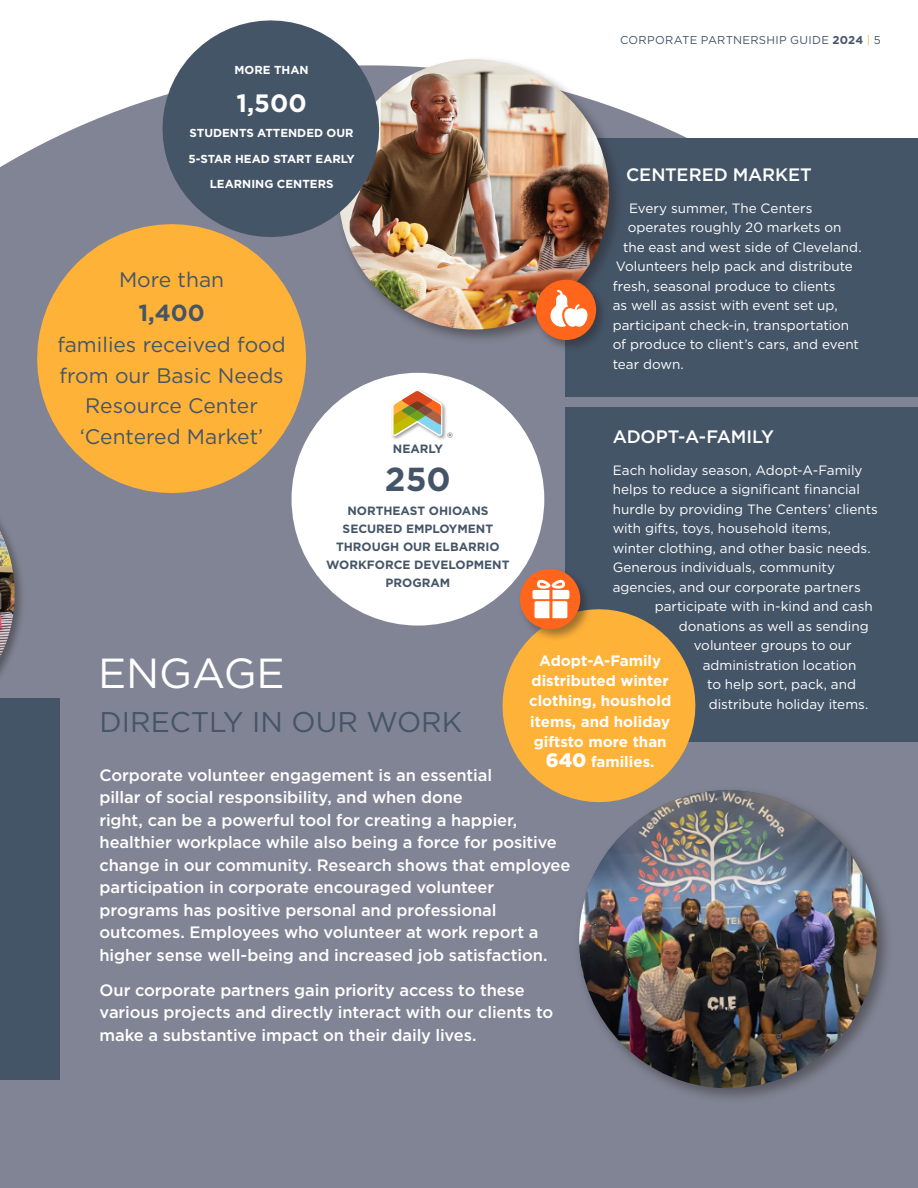
<style>
.page{position:relative;width:918px;height:1188px;background:#fff}
.page>*{position:absolute;margin:0;border:0;box-sizing:border-box;transform-origin:0 0}
._104_Number_DBlue{font:42px "Gotham";color:#fff}
.t1{font:700 33.3px "Gotham";color:#455568}
.t2{font:28.5px "Gotham";color:#455568}
.t3{font:700 25.05px "Gotham";color:#fff}
.t4{font:700 23.25px "Gotham";color:#455568}
.t5{font:21px/30.9px "Gotham";color:#455568;text-align:center}
._9_Slogan_DBlue{font:500 18px "Gotham";letter-spacing:-.005em;color:#fff}
._9_Slogan_DBlue-2{font:500 16.5px/22.5px "Gotham";letter-spacing:-.005em;color:#fff}
.t6{font:700 15px/20.2px "Gotham";color:#fff;text-align:center}
._10_Subtitles_Blue{font:14.7px "Gotham";color:#455568}
._9_Slogan_DBlue-3{font:13.5px "Gotham";color:#fff}
.t7{font:700 12px/18px "Gotham";color:#455568;text-align:center}
.t8{font:700 11.55px "Gotham";color:#fff}
.t9{font:11.4px "Gotham";letter-spacing:.03em;color:#455568}
.s1{font-weight:700}
.s2{color:#ffb238}
.s3{font-weight:900;font-size:19.5px}
</style>
<div class="page">
<div style="left:0;top:99px;width:918px;height:1089px;background:#818494"></div>
<div style="left:292px;top:373px;width:252px;height:253px;background:#fff;border-radius:50%"></div>
<div style="left:0;top:698px;width:59px;height:382px;background:#455568"></div>
<div style="left:566px;top:138px;width:352px;height:259px;background:#455568"></div>
<div style="left:566px;top:407px;width:352px;height:335px;background:#455568"></div>
<div style="left:0;top:448px;width:26px;height:301px;background:#231f20;opacity:.44"></div>
<img style="left:0;top:531px;width:15px;height:126px">
<div style="left:335px;top:55px;width:289px;height:290px;background:#231f20;opacity:.45"></div>
<img style="left:339px;top:59px;width:270px;height:271px;border-radius:135px">
<svg style="left:18px;top:205px;width:307px;height:307px;background:#d4a45c"></svg>
<div style="left:533px;top:277px;width:76px;height:76px;background:#231f20;opacity:.44"></div>
<div style="left:536px;top:280px;width:60px;height:60px;background:#ff661c;border-radius:50%"></div>
<svg style="left:551px;top:290px;width:36px;height:37px"></svg>
<svg style="left:150px;top:20px;width:241px;height:229px;background:#6b727b"></svg>
<div style="left:391px;top:389px;width:56px;height:52px;background:#231f20;opacity:.44"></div>
<svg style="left:392px;top:390px;width:50px;height:46px"></svg>
<div style="left:574px;top:785px;width:319px;height:319px;background:#231f20;opacity:.44"></div>
<img style="left:579px;top:790px;width:298px;height:298px;border-radius:149px">
<svg style="left:489px;top:596px;width:220px;height:220px;background:#c69954"></svg>
<div style="left:517px;top:566px;width:76px;height:76px;background:#231f20;opacity:.44"></div>
<div style="left:520px;top:569px;width:60px;height:60px;background:#ff661c;border-radius:50%"></div>
<svg style="left:532px;top:580px;width:37px;height:38px"></svg>
<p class="t9" style="left:620px;top:32px;width:262px">CORPORATE PARTNERSHIP GUIDE <span class="s1">2024</span> <span class="s2">|</span> 5</p>
<p class="t8" style="left:235px;top:63px;width:76px">MORE THAN</p>
<p class="t3" style="left:237px;top:86px;width:72px">1,500</p>
<p class="t8" style="left:190px;top:126px;width:166px">STUDENTS ATTENDED OUR</p>
<p class="t8" style="left:188px;top:151px;width:168px">5-STAR HEAD START EARLY</p>
<p class="t8" style="left:210px;top:177px;width:125px">LEARNING CENTERS</p>
<p class="_9_Slogan_DBlue" style="left:626px;top:162px;width:187px">CENTERED MARKET</p>
<p class="_9_Slogan_DBlue-3" style="left:629px;top:199px;width:185px">Every summer, The Centers</p>
<p class="_9_Slogan_DBlue-3" style="left:628px;top:219px;width:215px">operates roughly 20 markets on</p>
<p class="_9_Slogan_DBlue-3" style="left:623px;top:238px;width:240px">the east and west side of Cleveland.</p>
<p class="_9_Slogan_DBlue-3" style="left:616px;top:258px;width:239px">Volunteers help pack and distribute</p>
<p class="_9_Slogan_DBlue-3" style="left:613px;top:277px;width:224px">fresh, seasonal produce to clients</p>
<p class="_9_Slogan_DBlue-3" style="left:613px;top:297px;width:227px">as well as assist with event set up,</p>
<p class="_9_Slogan_DBlue-3" style="left:613px;top:316px;width:238px">participant check-in, transportation</p>
<p class="_9_Slogan_DBlue-3" style="left:613px;top:336px;width:248px">of produce to client’s cars, and event</p>
<p class="_9_Slogan_DBlue-3" style="left:613px;top:355px;width:73px">tear down.</p>
<p class="t5" style="left:119px;top:263px;width:107px">More than</p>
<p class="t4" style="left:138px;top:297px;width:68px">1,400</p>
<p class="t5" style="left:57px;top:328px;width:230px">families received food from our Basic Needs<br>Resource Center ‘Centered Market’</p>
<p class="_9_Slogan_DBlue" style="left:613px;top:425px;width:163px">ADOPT-A-FAMILY</p>
<p class="_9_Slogan_DBlue-3" style="left:613px;top:462px;width:251px">Each holiday season, Adopt-A-Family</p>
<p class="_9_Slogan_DBlue-3" style="left:613px;top:481px;width:249px">helps to reduce a significant financial</p>
<p class="_9_Slogan_DBlue-3" style="left:613px;top:501px;width:267px">hurdle by providing The Centers’ clients</p>
<p class="_9_Slogan_DBlue-3" style="left:613px;top:520px;width:220px">with gifts, toys, household items,</p>
<p class="_9_Slogan_DBlue-3" style="left:613px;top:540px;width:260px">winter clothing, and other basic needs.</p>
<p class="_9_Slogan_DBlue-3" style="left:613px;top:559px;width:224px">Generous individuals, community</p>
<p class="_9_Slogan_DBlue-3" style="left:613px;top:579px;width:250px">agencies, and our corporate partners</p>
<p class="_9_Slogan_DBlue-3" style="left:655px;top:598px;width:220px">participate with in-kind and cash</p>
<p class="_9_Slogan_DBlue-3" style="left:679px;top:618px;width:192px">donations as well as sending</p>
<p class="_9_Slogan_DBlue-3" style="left:694px;top:637px;width:160px">volunteer groups to our</p>
<p class="_9_Slogan_DBlue-3" style="left:703px;top:657px;width:155px">administration location</p>
<p class="_9_Slogan_DBlue-3" style="left:707px;top:676px;width:150px">to help sort, pack, and</p>
<p class="_9_Slogan_DBlue-3" style="left:709px;top:696px;width:161px">distribute holiday items.</p>
<p class="_10_Subtitles_Blue" style="left:447px;top:428px;width:7px">®</p>
<p class="t7" style="left:393px;top:440px;width:52px">NEARLY</p>
<p class="t1" style="left:385px;top:457px;width:67px">250</p>
<p class="t7" style="left:326px;top:502px;width:185px">NORTHEAST OHIOANS<br>SECURED EMPLOYMENT<br>THROUGH OUR ELBARRIO<br>WORKFORCE DEVELOPMENT<br>PROGRAM</p>
<p class="t6" style="left:529px;top:650px;width:144px">Adopt-A-Family distributed winter clothing, houshold items, and holiday giftsto more than</p>
<p class="t6" style="left:546px;top:752px;width:110px"><span class="s3">640</span> families.</p>
<p class="_104_Number_DBlue" style="left:98px;top:646px;width:188px">ENGAGE</p>
<p class="t2" style="left:100px;top:704px;width:364px">DIRECTLY IN OUR WORK</p>
<p class="_9_Slogan_DBlue-2" style="left:100px;top:763px;width:473px">Corporate volunteer engagement is an essential<br>pillar of social responsibility, and when done<br>right, can be a powerful tool for creating a happier, healthier workplace while also being a force for positive change in our community. Research shows that employee participation in corporate encouraged volunteer programs has positive personal and professional outcomes. Employees who volunteer at work report a higher sense well-being and increased job satisfaction.</p>
<p class="_9_Slogan_DBlue-2" style="left:100px;top:979px;width:455px">Our corporate partners gain priority access to these various projects and directly interact with our clients to make a substantive impact on their daily lives.</p>
</div>
